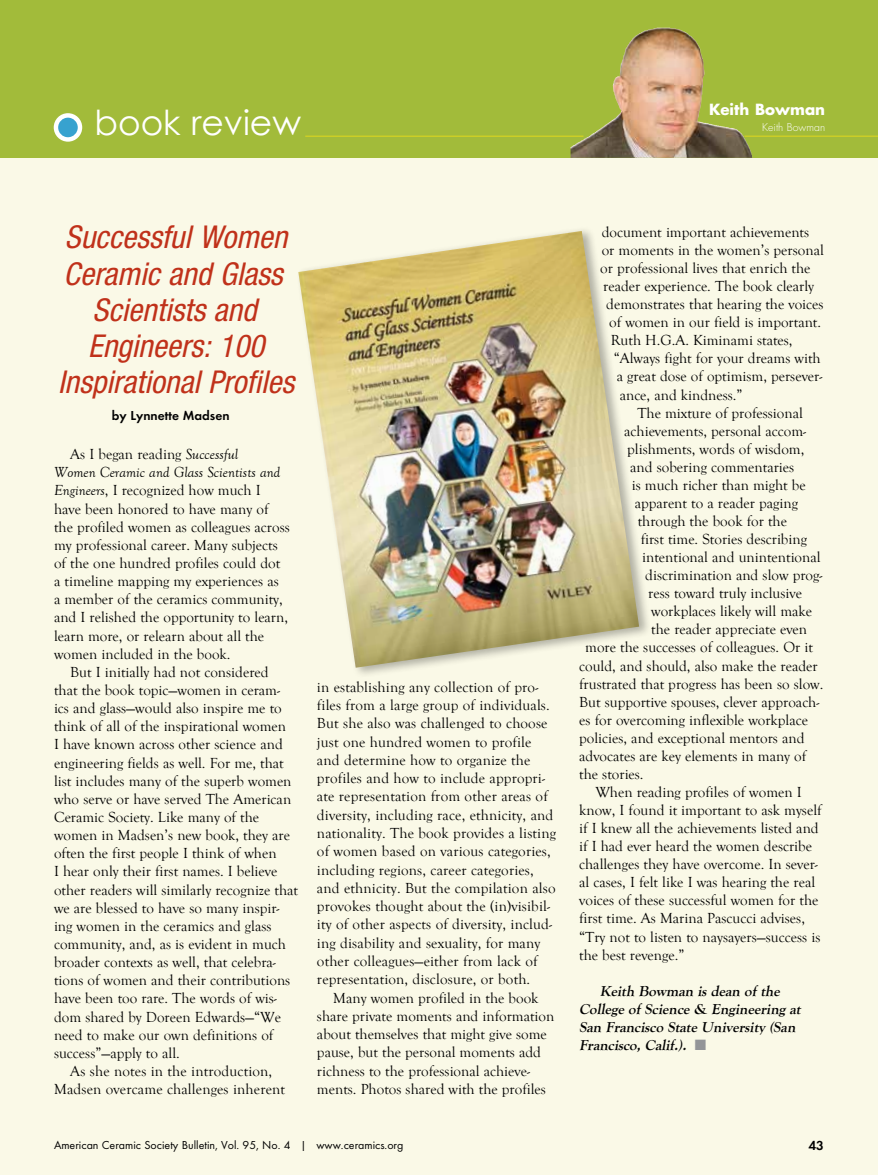
<style>
.page{position:relative;width:878px;height:1175px;background:#fff}
.page>*{position:absolute;margin:0;border:0;box-sizing:border-box;transform-origin:0 0}
.t1{font:34.5px "Century Gothic";color:#fff}
.t2{font:italic condensed 31.5px/36px "Helvetica Neue";color:#c0311a;text-align:center}
.t3{font:15px "Goudy Old Style T";color:#000}
.t4{font:italic 700 15px/18px "Goudy Old Style T";color:#000}
.t5{font:italic 15px "Goudy Old Style T";color:#000}
.t6{font:700 15px "Futura";color:#fff}
.t7{font:600 13.5px "Futura T";color:#000}
.t8{font:12px "Futura T";color:#000}
.t9{font:300 10.5px "Futura";color:#fff}
.s1{font-style:italic}
.s2{color:#939598}
</style>
<div class="page">
<div style="left:0;top:131px;width:878px;height:1043px;background:#faf9e7"></div>
<div style="left:0;top:0;width:878px;height:158px;background:#a2bb3a"></div>
<img style="left:570px;top:28px;width:182px;height:130px">
<svg style="left:54px;top:113px;width:28px;height:29px"></svg>
<div style="left:58px;top:118px;width:20px;height:19px;background:#37a2cf;border-radius:50%"></div>
<hr style="left:305px;top:136px;width:278px;height:1px;background:#e1d71e">
<hr style="left:744px;top:136px;width:134px;height:1px;background:#e1d71e">
<img style="left:298px;top:231px;width:341px;height:436px">
<p class="t1" style="left:95px;top:102px;width:208px">book review</p>
<p class="t6" style="left:709px;top:99px;width:118px">Keith Bowman</p>
<p class="t9" style="left:762px;top:121px;width:64px">Keith Bowman</p>
<p class="t2" style="left:58px;top:219px;width:238px">Successful Women<br>Ceramic and Glass<br>Scientists and<br>Engineers: 100<br>Inspirational Profiles</p>
<p class="t7" style="left:112px;top:408px;width:119px">by Lynnette Madsen</p>
<p class="t3" style="left:70px;top:446px;width:169px">As I began reading <span class="s1">Successful</span></p>
<p class="t5" style="left:54px;top:464px;width:228px">Women Ceramic and Glass Scientists and</p>
<p class="t3" style="left:54px;top:482px;width:208px"><span class="s1">Engineers</span>, I recognized how much I</p>
<p class="t3" style="left:54px;top:500px;width:216px">have been honored to have many of</p>
<p class="t3" style="left:54px;top:518px;width:237px">the profiled women as colleagues across</p>
<p class="t3" style="left:54px;top:536px;width:225px">my professional career. Many subjects</p>
<p class="t3" style="left:54px;top:555px;width:228px">of the one hundred profiles could dot</p>
<p class="t3" style="left:54px;top:573px;width:226px">a timeline mapping my experiences as</p>
<p class="t3" style="left:54px;top:591px;width:230px">a member of the ceramics community,</p>
<p class="t3" style="left:54px;top:609px;width:235px">and I relished the opportunity to learn,</p>
<p class="t3" style="left:54px;top:627px;width:212px">learn more, or relearn about all the</p>
<p class="t3" style="left:54px;top:645px;width:178px">women included in the book.</p>
<p class="t3" style="left:70px;top:663px;width:200px">But I initially had not considered</p>
<p class="t3" style="left:54px;top:682px;width:227px">that the book topic—women in ceram-</p>
<p class="t3" style="left:54px;top:700px;width:229px">ics and glass—would also inspire me to</p>
<p class="t3" style="left:54px;top:718px;width:234px">think of all of the inspirational women</p>
<p class="t3" style="left:54px;top:736px;width:230px">I have known across other science and</p>
<p class="t3" style="left:54px;top:754px;width:231px">engineering fields as well. For me, that</p>
<p class="t3" style="left:54px;top:772px;width:239px">list includes many of the superb women</p>
<p class="t3" style="left:54px;top:790px;width:239px">who serve or have served The American</p>
<p class="t3" style="left:54px;top:808px;width:207px">Ceramic Society. Like many of the</p>
<p class="t3" style="left:54px;top:827px;width:237px">women in Madsen’s new book, they are</p>
<p class="t3" style="left:54px;top:845px;width:224px">often the first people I think of when</p>
<p class="t3" style="left:54px;top:863px;width:225px">I hear only their first names. I believe</p>
<p class="t3" style="left:54px;top:881px;width:245px">other readers will similarly recognize that</p>
<p class="t3" style="left:54px;top:899px;width:227px">we are blessed to have so many inspir-</p>
<p class="t3" style="left:54px;top:917px;width:219px">ing women in the ceramics and glass</p>
<p class="t3" style="left:54px;top:935px;width:233px">community, and, as is evident in much</p>
<p class="t3" style="left:54px;top:954px;width:223px">broader contexts as well, that celebra-</p>
<p class="t3" style="left:54px;top:972px;width:238px">tions of women and their contributions</p>
<p class="t3" style="left:54px;top:990px;width:224px">have been too rare. The words of wis-</p>
<p class="t3" style="left:54px;top:1008px;width:228px">dom shared by Doreen Edwards—“We</p>
<p class="t3" style="left:54px;top:1026px;width:221px">need to make our own definitions of</p>
<p class="t3" style="left:54px;top:1044px;width:127px">success”—apply to all.</p>
<p class="t3" style="left:70px;top:1062px;width:203px">As she notes in the introduction,</p>
<p class="t3" style="left:54px;top:1080px;width:232px">Madsen overcame challenges inherent</p>
<p class="t3" style="left:317px;top:678px;width:223px">in establishing any collection of pro-</p>
<p class="t3" style="left:317px;top:696px;width:234px">files from a large group of individuals.</p>
<p class="t3" style="left:317px;top:715px;width:232px">But she also was challenged to choose</p>
<p class="t3" style="left:317px;top:733px;width:216px">just one hundred women to profile</p>
<p class="t3" style="left:317px;top:751px;width:215px">and determine how to organize the</p>
<p class="t3" style="left:317px;top:770px;width:229px">profiles and how to include appropri-</p>
<p class="t3" style="left:317px;top:788px;width:232px">ate representation from other areas of</p>
<p class="t3" style="left:317px;top:806px;width:238px">diversity, including race, ethnicity, and</p>
<p class="t3" style="left:317px;top:824px;width:240px">nationality. The book provides a listing</p>
<p class="t3" style="left:317px;top:843px;width:235px">of women based on various categories,</p>
<p class="t3" style="left:317px;top:861px;width:218px">including regions, career categories,</p>
<p class="t3" style="left:317px;top:879px;width:240px">and ethnicity. But the compilation also</p>
<p class="t3" style="left:317px;top:898px;width:234px">provokes thought about the (in)visibil-</p>
<p class="t3" style="left:317px;top:916px;width:237px">ity of other aspects of diversity, includ-</p>
<p class="t3" style="left:317px;top:934px;width:225px">ing disability and sexuality, for many</p>
<p class="t3" style="left:317px;top:952px;width:222px">other colleagues—either from lack of</p>
<p class="t3" style="left:317px;top:971px;width:215px">representation, disclosure, or both.</p>
<p class="t3" style="left:333px;top:989px;width:207px">Many women profiled in the book</p>
<p class="t3" style="left:317px;top:1007px;width:239px">share private moments and information</p>
<p class="t3" style="left:317px;top:1026px;width:231px">about themselves that might give some</p>
<p class="t3" style="left:317px;top:1044px;width:225px">pause, but the personal moments add</p>
<p class="t3" style="left:317px;top:1062px;width:214px">richness to the professional achieve-</p>
<p class="t3" style="left:317px;top:1080px;width:230px">ments. Photos shared with the profiles</p>
<p class="t3" style="left:601px;top:224px;width:209px">document important achievements</p>
<p class="t3" style="left:601px;top:242px;width:223px">or moments in the women’s personal</p>
<p class="t3" style="left:600px;top:260px;width:212px">or professional lives that enrich the</p>
<p class="t3" style="left:603px;top:278px;width:212px">reader experience. The book clearly</p>
<p class="t3" style="left:606px;top:296px;width:219px">demonstrates that hearing the voices</p>
<p class="t3" style="left:609px;top:314px;width:213px">of women in our field is important.</p>
<p class="t3" style="left:610px;top:332px;width:183px">Ruth H.G.A. Kiminami states,</p>
<p class="t3" style="left:613px;top:350px;width:208px">“Always fight for your dreams with</p>
<p class="t3" style="left:616px;top:368px;width:207px">a great dose of optimism, persever-</p>
<p class="t3" style="left:619px;top:386px;width:124px">ance, and kindness.”</p>
<p class="t3" style="left:637px;top:404px;width:167px">The mixture of professional</p>
<p class="t3" style="left:624px;top:422px;width:183px">achievements, personal accom-</p>
<p class="t3" style="left:627px;top:440px;width:179px">plishments, words of wisdom,</p>
<p class="t3" style="left:630px;top:458px;width:165px">and sobering commentaries</p>
<p class="t3" style="left:631px;top:477px;width:175px">is much richer than might be</p>
<p class="t3" style="left:634px;top:495px;width:165px">apparent to a reader paging</p>
<p class="t3" style="left:637px;top:513px;width:151px">through the book for the</p>
<p class="t3" style="left:640px;top:531px;width:168px">first time. Stories describing</p>
<p class="t3" style="left:642px;top:549px;width:180px">intentional and unintentional</p>
<p class="t3" style="left:645px;top:567px;width:178px">discrimination and slow prog-</p>
<p class="t3" style="left:648px;top:585px;width:155px">ress toward truly inclusive</p>
<p class="t3" style="left:651px;top:603px;width:162px">workplaces likely will make</p>
<p class="t3" style="left:651px;top:621px;width:157px">the reader appreciate even</p>
<p class="t3" style="left:585px;top:639px;width:229px">more the successes of colleagues. Or it</p>
<p class="t3" style="left:579px;top:657px;width:240px">could, and should, also make the reader</p>
<p class="t3" style="left:579px;top:675px;width:246px">frustrated that progress has been so slow.</p>
<p class="t3" style="left:579px;top:693px;width:242px">But supportive spouses, clever approach-</p>
<p class="t3" style="left:579px;top:711px;width:230px">es for overcoming inflexible workplace</p>
<p class="t3" style="left:579px;top:729px;width:227px">policies, and exceptional mentors and</p>
<p class="t3" style="left:579px;top:747px;width:228px">advocates are key elements in many of</p>
<p class="t3" style="left:579px;top:765px;width:66px">the stories.</p>
<p class="t3" style="left:595px;top:784px;width:208px">When reading profiles of women I</p>
<p class="t3" style="left:579px;top:802px;width:244px">know, I found it important to ask myself</p>
<p class="t3" style="left:579px;top:820px;width:241px">if I knew all the achievements listed and</p>
<p class="t3" style="left:579px;top:838px;width:234px">if I had ever heard the women describe</p>
<p class="t3" style="left:579px;top:856px;width:240px">challenges they have overcome. In sever-</p>
<p class="t3" style="left:579px;top:874px;width:237px">al cases, I felt like I was hearing the real</p>
<p class="t3" style="left:579px;top:892px;width:241px">voices of these successful women for the</p>
<p class="t3" style="left:579px;top:910px;width:227px">first time. As Marina Pascucci advises,</p>
<p class="t3" style="left:579px;top:928px;width:243px">“Try not to listen to naysayers—success is</p>
<p class="t3" style="left:579px;top:946px;width:107px">the best revenge.”</p>
<p class="t4" style="left:579px;top:982px;width:226px;text-indent:20px">Keith Bowman is dean of the<br>College of Science &amp; Engineering at<br>San Francisco State University (San<br>Francisco, Calif.). <span class="s2">■</span></p>
<p class="t8" style="left:54px;top:1138px;width:351px">American Ceramic Society Bulletin, Vol. 95, No. 4 | www.ceramics.org</p>
<p class="t7" style="left:808px;top:1137px;width:17px">43</p>
</div>
